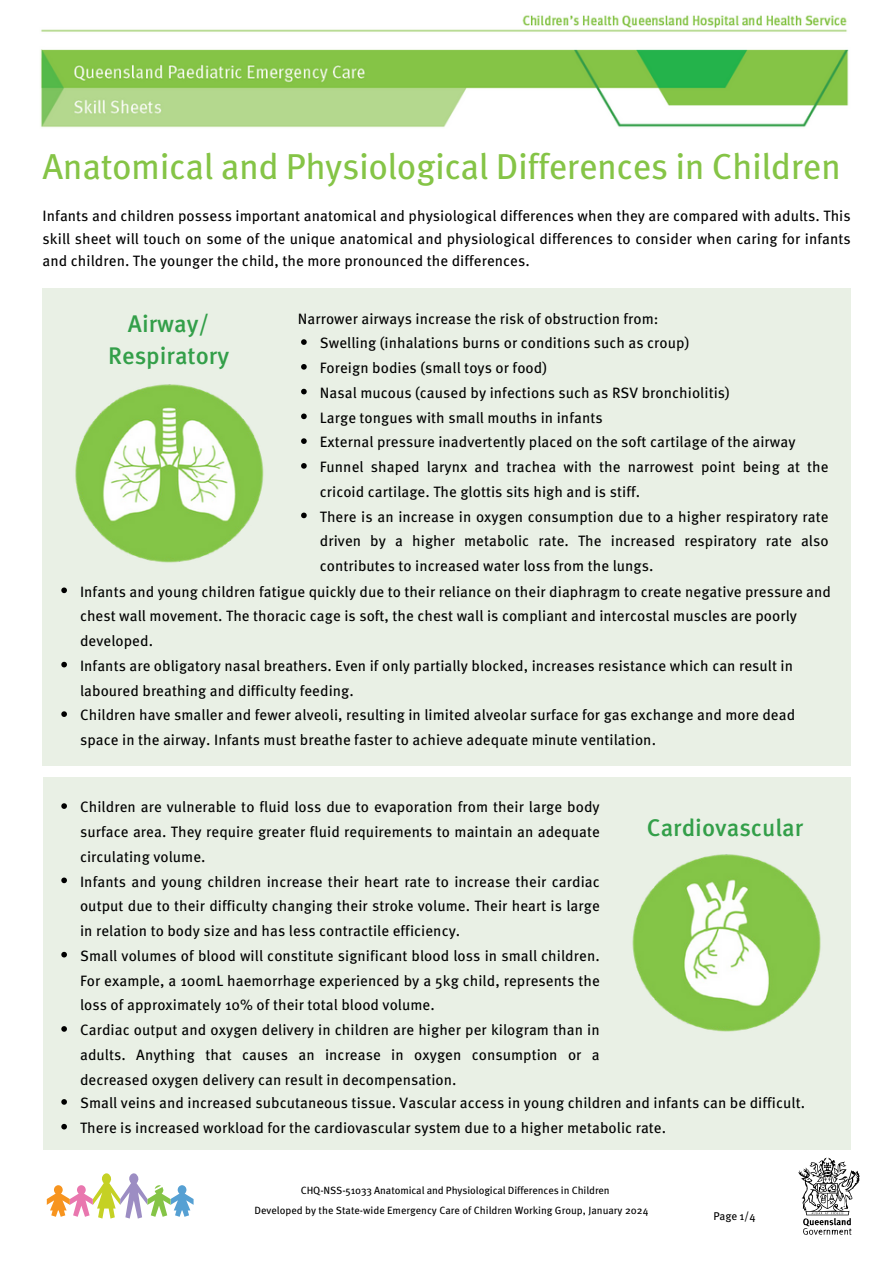
<style>
.page{position:relative;width:893px;height:1264px;background:#fff}
.page>*{position:absolute;margin:0;border:0;box-sizing:border-box;transform-origin:0 0}
.t1{font:36px "Meta OT";letter-spacing:-.015em;color:#85c446}
.t2{font:500 24px/32.7px "Meta OT";color:#339f49;text-align:center}
.t3{font:15px/24.8px "Meta OT";letter-spacing:.005em;color:#000;text-align:justify}
.t4{font:11.25px "Meta OT";color:#000}
.t5{font:10.5px "Meta OT";color:#000}
</style>
<div class="page">
<svg style="left:47px;top:1173px;width:146px;height:45px"></svg>
<svg style="left:798px;top:1157px;width:61px;height:77px"></svg>
<img style="left:40px;top:15px;width:809px;height:113px">
<div style="left:43px;top:288px;width:807px;height:478px;background:#e9f0e5"></div>
<svg style="left:301px;top:339px;width:6px;height:6px"></svg>
<svg style="left:301px;top:364px;width:6px;height:5px"></svg>
<svg style="left:301px;top:389px;width:6px;height:5px"></svg>
<svg style="left:301px;top:413px;width:6px;height:6px"></svg>
<svg style="left:301px;top:438px;width:6px;height:6px"></svg>
<svg style="left:301px;top:463px;width:6px;height:5px"></svg>
<svg style="left:301px;top:512px;width:6px;height:6px"></svg>
<img style="left:75px;top:384px;width:189px;height:179px">
<svg style="left:61px;top:587px;width:6px;height:6px"></svg>
<svg style="left:61px;top:661px;width:6px;height:6px"></svg>
<svg style="left:61px;top:711px;width:6px;height:6px"></svg>
<div style="left:43px;top:777px;width:807px;height:373px;background:#e9f0e5"></div>
<svg style="left:61px;top:803px;width:6px;height:5px"></svg>
<svg style="left:61px;top:877px;width:6px;height:6px"></svg>
<svg style="left:61px;top:951px;width:6px;height:6px"></svg>
<svg style="left:61px;top:1026px;width:6px;height:5px"></svg>
<img style="left:632px;top:854px;width:189px;height:178px">
<svg style="left:61px;top:1099px;width:6px;height:5px"></svg>
<svg style="left:61px;top:1123px;width:6px;height:6px"></svg>
<h1 class="t1" style="left:43px;top:138px;width:799px">Anatomical and Physiological Differences in Children</h1>
<p class="t3" style="left:43px;top:204px;width:809px;line-height:22.5px">Infants and children possess important anatomical and physiological differences when they are compared with adults. This skill sheet will touch on some of the unique anatomical and physiological differences to consider when caring for infants and children. The younger the child, the more pronounced the differences.</p>
<h4 class="t3" style="left:298px;top:305px;width:362px">Narrower airways increase the risk of obstruction from:</h4>
<h4 class="t3" style="left:320px;top:330px;width:371px">Swelling (inhalations burns or conditions such as croup)</h4>
<h4 class="t3" style="left:320px;top:355px;width:229px">Foreign bodies (small toys or food)</h4>
<h4 class="t3" style="left:320px;top:379px;width:411px">Nasal mucous (caused by infections such as RSV bronchiolitis)</h4>
<h4 class="t3" style="left:320px;top:404px;width:284px">Large tongues with small mouths in infants</h4>
<h4 class="t3" style="left:320px;top:429px;width:477px">External pressure inadvertently placed on the soft cartilage of the airway</h4>
<p class="t3" style="left:320px;top:454px;width:510px">Funnel shaped larynx and trachea with the narrowest point being at the cricoid cartilage. The glottis sits high and is stiff.</p>
<h4 class="t3" style="left:320px;top:503px;width:510px">There is an increase in oxygen consumption due to a higher respiratory rate driven by a higher metabolic rate. The increased respiratory rate also contributes to increased water loss from the lungs.</h4>
<h4 class="t3" style="left:80px;top:578px;width:752px;text-align:left">Infants and young children fatigue quickly due to their reliance on their diaphragm to create negative pressure and chest wall movement. The thoracic cage is soft, the chest wall is compliant and intercostal muscles are poorly developed.</h4>
<h4 class="t3" style="left:80px;top:652px;width:714px">Infants are obligatory nasal breathers. Even if only partially blocked, increases resistance which can result in laboured breathing and difficulty feeding.</h4>
<h4 class="t3" style="left:80px;top:702px;width:716px">Children have smaller and fewer alveoli, resulting in limited alveolar surface for gas exchange and more dead space in the airway. Infants must breathe faster to achieve adequate minute ventilation.</h4>
<h4 class="t2" style="left:108px;top:306px;width:122px">Airway/<br>Respiratory</h4>
<h4 class="t3" style="left:80px;top:794px;width:521px">Children are vulnerable to fluid loss due to evaporation from their large body surface area. They require greater fluid requirements to maintain an adequate circulating volume.</h4>
<h2 class="t3" style="left:80px;top:868px;width:521px">Infants and young children increase their heart rate to increase their cardiac output due to their difficulty changing their stroke volume. Their heart is large in relation to body size and has less contractile efficiency.</h2>
<p class="t3" style="left:80px;top:942px;width:521px">Small volumes of blood will constitute significant blood loss in small children.<br>For example, a 100mL haemorrhage experienced by a 5kg child, represents the loss of approximately 10% of their total blood volume.</p>
<h4 class="t3" style="left:80px;top:1016px;width:521px">Cardiac output and oxygen delivery in children are higher per kilogram than in adults. Anything that causes an increase in oxygen consumption or a decreased oxygen delivery can result in decompensation.</h4>
<p class="t3" style="left:80px;top:1089px;width:726px">Small veins and increased subcutaneous tissue. Vascular access in young children and infants can be difficult.</p>
<p class="t3" style="left:80px;top:1114px;width:587px">There is increased workload for the cardiovascular system due to a higher metabolic rate.</p>
<p class="t2" style="left:646px;top:810px;width:158px">Cardiovascular</p>
<h2 class="t5" style="left:301px;top:1181px;width:310px">CHQ-NSS-51033 Anatomical and Physiological Differences in Children</h2>
<h3 class="t5" style="left:254px;top:1201px;width:395px">Developed by the State-wide Emergency Care of Children Working Group, January 2024</h3>
<h3 class="t4" style="left:713px;top:1207px;width:44px">Page 1/4</h3>
</div>
